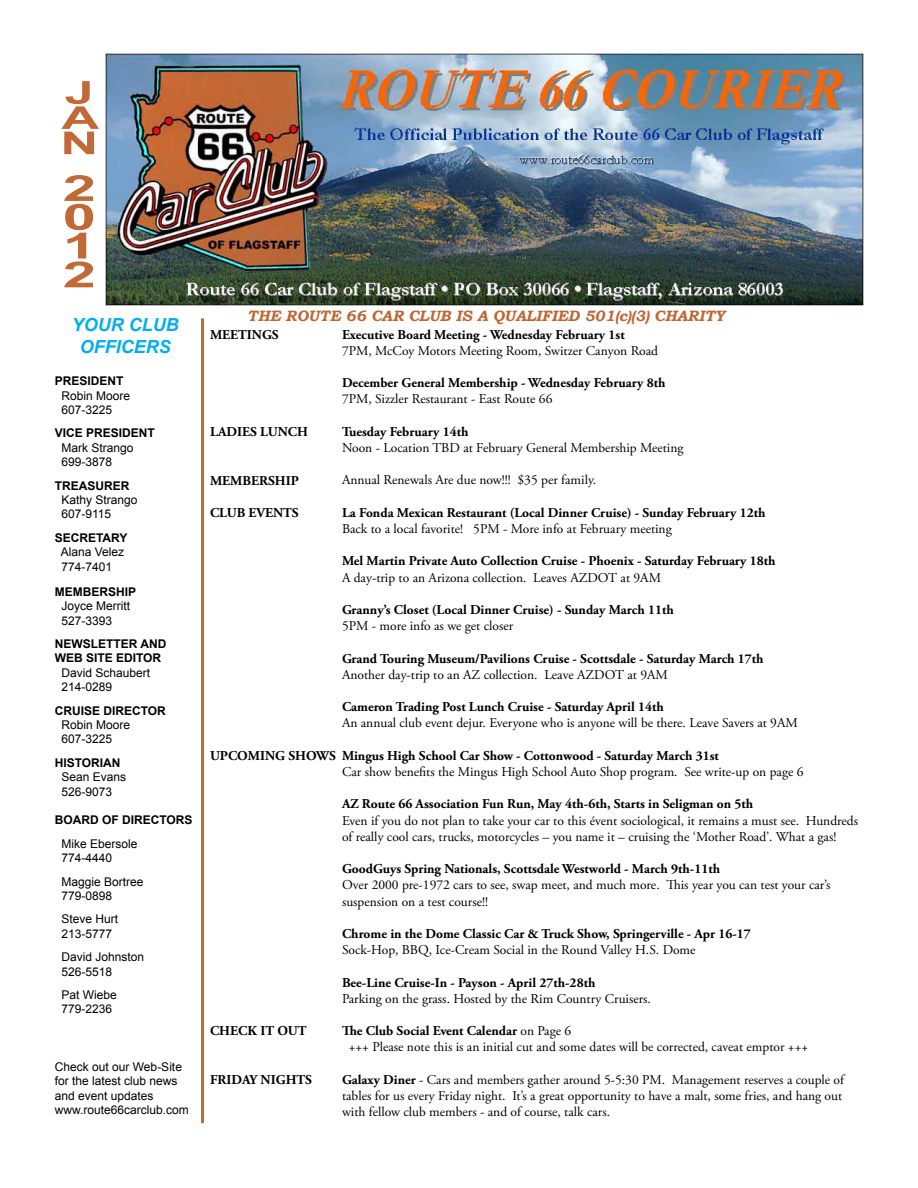
<style>
.page{position:relative;width:918px;height:1188px;background:#fff}
.page>*{position:absolute;margin:0;border:0;box-sizing:border-box;transform-origin:0 0}
.t1{font:700 36px/28.8px "Arial";color:#c16937;text-align:justify;scale:1.67 1}
.t2{font:700 31.5px/25.2px "Arial";color:#c16937;scale:1.67 1}
.t3{font:italic 700 18px/21.6px "Arial";color:#00aeef;text-align:center}
.t4{font:italic 700 15px "Bookman Old Style";color:#be6634}
.t5{font:13.5px/16.2px "Adobe Garamond Pro";color:#000}
.t6{font:700 13.5px "Adobe Garamond Pro";color:#000}
.t7{font:12px/14.4px "Arial";color:#000}
.t8{font:700 12px/14.4px "Arial";color:#000}
.s1{font-weight:700}
</style>
<div class="page">
<img style="left:106px;top:54px;width:758px;height:251px">
<hr style="left:201px;top:318px;width:3px;height:805px;background:#c16937">
<h2 class="t2" style="left:60px;top:81px;width:25px">J<br>A<br>N</h2>
<h1 class="t1" style="left:63px;top:175px;width:21px">2<br>0<br>1<br>2</h1>
<h3 class="t3" style="left:72px;top:315px;width:108px">YOUR CLUB<br>OFFICERS</h3>
<p class="t8" style="left:55px;top:374px;width:70px">PRESIDENT</p>
<p class="t7" style="left:62px;top:388px;width:70px">Robin Moore<br>607-3225</p>
<p class="t8" style="left:55px;top:426px;width:102px">VICE PRESIDENT</p>
<p class="t7" style="left:62px;top:440px;width:74px">Mark Strango<br>699-3878</p>
<p class="t8" style="left:55px;top:479px;width:76px">TREASURER</p>
<p class="t7" style="left:62px;top:493px;width:78px">Kathy Strango<br>607-9115</p>
<p class="t8" style="left:55px;top:531px;width:74px">SECRETARY</p>
<p class="t7" style="left:61px;top:545px;width:65px">Alana Velez<br>774-7401</p>
<p class="t8" style="left:55px;top:585px;width:83px">MEMBERSHIP</p>
<p class="t7" style="left:62px;top:599px;width:70px">Joyce Merritt<br>527-3393</p>
<p class="t8" style="left:55px;top:637px;width:113px">NEWSLETTER AND<br>WEB SITE EDITOR</p>
<p class="t7" style="left:62px;top:665px;width:90px">David Schaubert<br>214-0289</p>
<p class="t8" style="left:55px;top:704px;width:113px">CRUISE DIRECTOR</p>
<p class="t7" style="left:62px;top:718px;width:70px">Robin Moore<br>607-3225</p>
<p class="t8" style="left:55px;top:756px;width:67px">HISTORIAN</p>
<p class="t7" style="left:62px;top:770px;width:66px">Sean Evans<br>526-9073</p>
<p class="t8" style="left:55px;top:813px;width:139px">BOARD OF DIRECTORS</p>
<p class="t7" style="left:62px;top:836px;width:78px">Mike Ebersole<br>774-4440</p>
<p class="t7" style="left:62px;top:874px;width:84px">Maggie Bortree<br>779-0898</p>
<p class="t7" style="left:62px;top:912px;width:58px">Steve Hurt<br>213-5777</p>
<p class="t7" style="left:62px;top:950px;width:84px">David Johnston<br>526-5518</p>
<p class="t7" style="left:62px;top:988px;width:57px">Pat Wiebe<br>779-2236</p>
<p class="t7" style="left:55px;top:1060px;width:136px">Check out our Web-Site for the latest club news and event updates www.route66carclub.com</p>
<p class="t4" style="left:247px;top:307px;width:479px">THE ROUTE 66 CAR CLUB IS A QUALIFIED 501(c)(3) CHARITY</p>
<p class="t6" style="left:342px;top:327px;width:284px">Executive Board Meeting - Wednesday February 1st</p>
<p class="t5" style="left:342px;top:343px;width:318px">7PM, McCoy Motors Meeting Room, Switzer Canyon Road</p>
<p class="t6" style="left:342px;top:375px;width:325px">December General Membership - Wednesday February 8th</p>
<p class="t5" style="left:342px;top:392px;width:212px">7PM, Sizzler Restaurant - East Route 66</p>
<p class="t6" style="left:342px;top:424px;width:128px">Tuesday February 14th</p>
<p class="t5" style="left:342px;top:440px;width:343px">Noon - Location TBD at February General Membership Meeting</p>
<p class="t5" style="left:342px;top:473px;width:256px">Annual Renewals Are due now!!! $35 per family.</p>
<p class="t6" style="left:342px;top:505px;width:425px">La Fonda Mexican Restaurant (Local Dinner Cruise) - Sunday February 12th</p>
<p class="t5" style="left:342px;top:521px;width:331px">Back to a local favorite! 5PM - More info at February meeting</p>
<p class="t6" style="left:342px;top:553px;width:435px">Mel Martin Private Auto Collection Cruise - Phoenix - Saturday February 18th</p>
<p class="t5" style="left:342px;top:570px;width:321px">A day-trip to an Arizona collection. Leaves AZDOT at 9AM</p>
<p class="t6" style="left:342px;top:602px;width:333px">Granny’s Closet (Local Dinner Cruise) - Sunday March 11th</p>
<p class="t5" style="left:342px;top:618px;width:173px">5PM - more info as we get closer</p>
<p class="t6" style="left:342px;top:651px;width:423px">Grand Touring Museum/Pavilions Cruise - Scottsdale - Saturday March 17th</p>
<p class="t5" style="left:342px;top:667px;width:327px">Another day-trip to an AZ collection. Leave AZDOT at 9AM</p>
<p class="t6" style="left:342px;top:699px;width:323px">Cameron Trading Post Lunch Cruise - Saturday April 14th</p>
<p class="t5" style="left:342px;top:716px;width:457px">An annual club event dejur. Everyone who is anyone will be there. Leave Savers at 9AM</p>
<p class="t6" style="left:342px;top:748px;width:378px">Mingus High School Car Show - Cottonwood - Saturday March 31st</p>
<p class="t5" style="left:342px;top:764px;width:463px">Car show benefits the Mingus High School Auto Shop program. See write-up on page 6</p>
<p class="t6" style="left:342px;top:796px;width:413px">AZ Route 66 Association Fun Run, May 4th-6th, Starts in Seligman on 5th</p>
<p class="t5" style="left:342px;top:813px;width:518px">Even if you do not plan to take your car to this évent sociological, it remains a must see. Hundreds of really cool cars, trucks, motorcycles – you name it – cruising the ‘Mother Road’. What a gas!</p>
<p class="t6" style="left:342px;top:861px;width:380px">GoodGuys Spring Nationals, Scottsdale Westworld - March 9th-11th</p>
<p class="t5" style="left:342px;top:878px;width:490px">Over 2000 pre-1972 cars to see, swap meet, and much more. This year you can test your car’s suspension on a test course!!</p>
<p class="t6" style="left:342px;top:926px;width:410px">Chrome in the Dome Classic Car &amp; Truck Show, Springerville - Apr 16-17</p>
<p class="t5" style="left:342px;top:942px;width:355px">Sock-Hop, BBQ, Ice-Cream Social in the Round Valley H.S. Dome</p>
<p class="t6" style="left:342px;top:975px;width:255px">Bee-Line Cruise-In - Payson - April 27th-28th</p>
<p class="t5" style="left:342px;top:991px;width:311px">Parking on the grass. Hosted by the Rim Country Cruisers.</p>
<p class="t5" style="left:349px;top:1023px;width:461px;text-indent:-7px"><span class="s1">The Club Social Event Calendar</span> on Page 6<br>+++ Please note this is an initial cut and some dates will be corrected, caveat emptor +++</p>
<p class="t5" style="left:342px;top:1072px;width:504px"><span class="s1">Galaxy Diner</span> - Cars and members gather around 5-5:30 PM. Management reserves a couple of tables for us every Friday night. It’s a great opportunity to have a malt, some fries, and hang out with fellow club members - and of course, talk cars.</p>
<p class="t6" style="left:210px;top:327px;width:70px">MEETINGS</p>
<p class="t6" style="left:210px;top:424px;width:99px">LADIES LUNCH</p>
<p class="t6" style="left:210px;top:473px;width:90px">MEMBERSHIP</p>
<p class="t6" style="left:210px;top:505px;width:90px">CLUB EVENTS</p>
<p class="t6" style="left:210px;top:748px;width:127px">UPCOMING SHOWS</p>
<p class="t6" style="left:210px;top:1023px;width:98px">CHECK IT OUT</p>
<p class="t6" style="left:210px;top:1072px;width:103px">FRIDAY NIGHTS</p>
</div>
